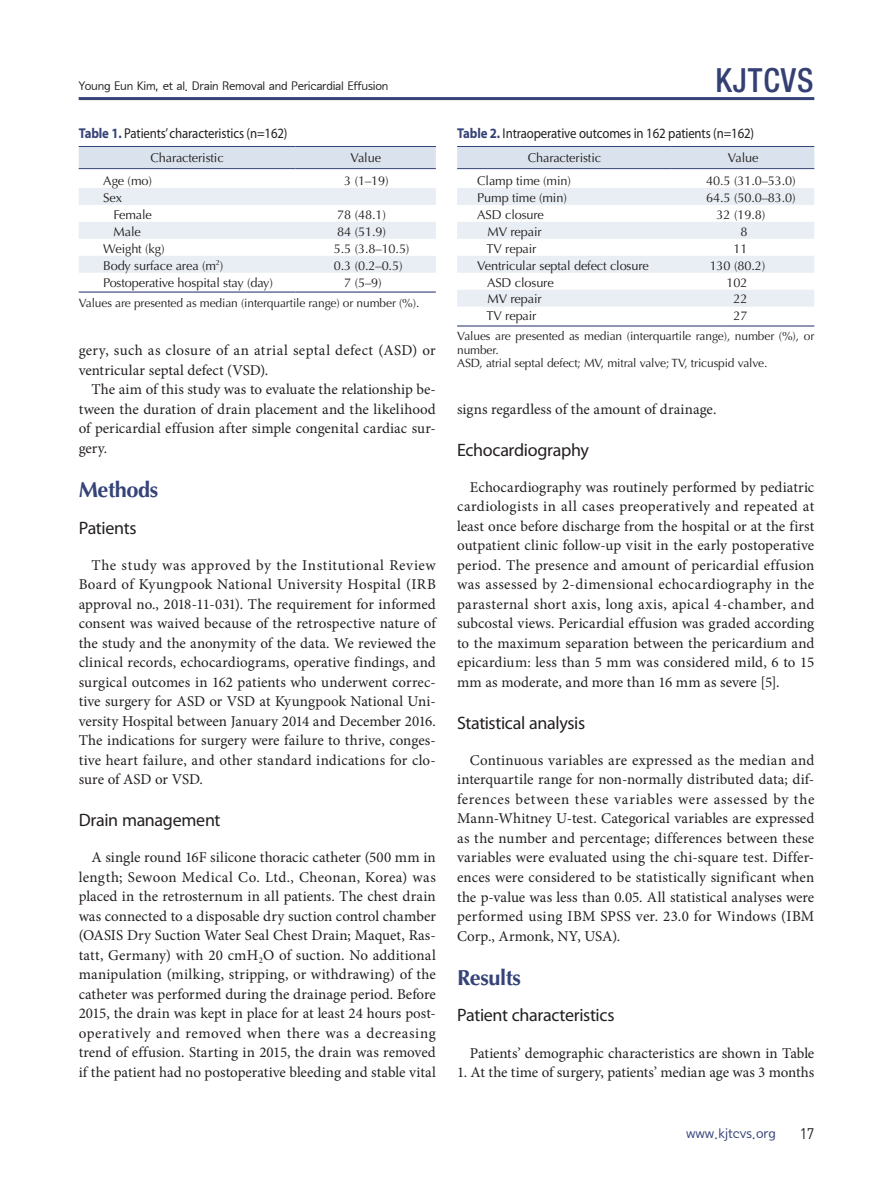
<style>
.page{position:relative;width:893px;height:1191px;background:#fff}
.page>*{position:absolute;margin:0;border:0;box-sizing:border-box;transform-origin:0 0}
.t1{font:500 condensed 33.3px "Helvetica Neue LT Std";letter-spacing:.03em;color:#344074;scale:.95 1}
.서론{font:700 21.75px "Optima LT Std";letter-spacing:-.02em;color:#364378}
._1__제목{font:18px "Myriad Pro";letter-spacing:-.02em;color:#231f20}
.본문{font:15px/19.5px "Minion Pro";letter-spacing:.005em;color:#231f20;text-align:justify}
.t2{font:15px "Dinreg";color:#231f20;scale:.95 1}
.표제목{font:14.25px "Myriad Pro";letter-spacing:-.01em;color:#231f20;scale:.9 1}
.t3{font:13.5px "Seoul Namsan M";color:#364378}
.표본문{font:12.75px "Optima LT Std";letter-spacing:-.01em;color:#231f20}
.표항목{font:12.75px "Optima LT Std";letter-spacing:-.01em;color:#231f20}
.표설명{font:12px/13.5px "Optima LT Std";letter-spacing:-.01em;color:#231f20}
.t4{font:12px "Seoul Namsan M";letter-spacing:-.02em;color:#231f20}
.s1{font-weight:700;color:#364378}
</style>
<div class="page">
<hr style="left:79px;top:97px;width:735px;height:3px;background:#364378">
<div style="left:79px;top:147px;width:357px;height:21px;background:#dae3ed"></div>
<svg style="left:79px;top:188px;width:357px;height:85px"></svg>
<hr style="left:79px;top:146px;width:217px;height:1px;background:#364378">
<hr style="left:296px;top:146px;width:140px;height:1px;background:#364378">
<hr style="left:79px;top:168px;width:217px;height:1px;background:#364378">
<hr style="left:296px;top:168px;width:140px;height:1px;background:#364378">
<hr style="left:79px;top:291px;width:217px;height:2px;background:#364378">
<hr style="left:296px;top:291px;width:140px;height:2px;background:#364378">
<div style="left:457px;top:147px;width:357px;height:21px;background:#dae3ed"></div>
<svg style="left:457px;top:188px;width:357px;height:119px"></svg>
<hr style="left:457px;top:146px;width:215px;height:1px;background:#364378">
<hr style="left:672px;top:146px;width:142px;height:1px;background:#364378">
<hr style="left:457px;top:168px;width:215px;height:1px;background:#364378">
<hr style="left:672px;top:168px;width:142px;height:1px;background:#364378">
<hr style="left:457px;top:325px;width:215px;height:1px;background:#364378">
<hr style="left:672px;top:325px;width:142px;height:1px;background:#364378">
<p class="t4" style="left:79px;top:79px;width:311px">Young Eun Kim, et al. Drain Removal and Pericardial Effusion</p>
<p class="표제목" style="left:79px;top:125px;width:234px"><span class="s1">Table 1.</span> Patients’ characteristics (n=162)</p>
<p class="표항목" style="left:150px;top:150px;width:75px">Characteristic</p>
<p class="표항목" style="left:350px;top:150px;width:32px">Value</p>
<p class="표본문" style="left:103px;top:173px;width:50px">Age (mo)</p>
<p class="표본문" style="left:344px;top:173px;width:46px">3 (1–19)</p>
<p class="표본문" style="left:103px;top:190px;width:20px">Sex</p>
<p class="표본문" style="left:114px;top:207px;width:40px">Female</p>
<p class="표본문" style="left:337px;top:207px;width:50px">78 (48.1)</p>
<p class="표본문" style="left:114px;top:224px;width:29px">Male</p>
<p class="표본문" style="left:337px;top:224px;width:50px">84 (51.9)</p>
<p class="표본문" style="left:103px;top:241px;width:63px">Weight (kg)</p>
<p class="표본문" style="left:334px;top:241px;width:77px">5.5 (3.8–10.5)</p>
<p class="표본문" style="left:103px;top:258px;width:122px">Body surface area (m<sup>2</sup>)</p>
<p class="표본문" style="left:334px;top:258px;width:70px">0.3 (0.2–0.5)</p>
<p class="표본문" style="left:103px;top:275px;width:171px">Postoperative hospital stay (day)</p>
<p class="표본문" style="left:344px;top:275px;width:39px">7 (5–9)</p>
<p class="표설명" style="left:79px;top:296px;width:342px">Values are presented as median (interquartile range) or number (%).</p>
<p class="본문" style="left:79px;top:341px;width:359px">gery, such as closure of an atrial septal defect (ASD) or ventricular septal defect (VSD).</p>
<p class="본문" style="left:79px;top:380px;width:359px;text-indent:13px">The aim of this study was to evaluate the relationship be&shy;tween the duration of drain placement and the likelihood of pericardial effusion after simple congenital cardiac sur&shy;gery.</p>
<p class="서론" style="left:79px;top:477px;width:81px">Methods</p>
<p class="_1__제목" style="left:79px;top:516px;width:59px">Patients</p>
<p class="본문" style="left:79px;top:555px;width:359px;text-indent:13px">The study was approved by the Institutional Review Board of Kyungpook National University Hospital (IRB approval no., 2018-11-031). The requirement for informed consent was waived because of the retrospective nature of the study and the anonymity of the data. We reviewed the clinical records, echocardiograms, operative findings, and surgical outcomes in 162 patients who underwent correc&shy;tive surgery for ASD or VSD at Kyungpook National Uni&shy;versity Hospital between January 2014 and December 2016.<br>The indications for surgery were failure to thrive, conges&shy;tive heart failure, and other standard indications for clo&shy;sure of ASD or VSD.</p>
<p class="_1__제목" style="left:79px;top:809px;width:143px">Drain management</p>
<p class="본문" style="left:79px;top:848px;width:359px;text-indent:13px">A single round 16F silicone thoracic catheter (500 mm in length; Sewoon Medical Co. Ltd., Cheonan, Korea) was placed in the retrosternum in all patients. The chest drain was connected to a disposable dry suction control chamber (OASIS Dry Suction Water Seal Chest Drain; Maquet, Ras&shy;tatt, Germany) with 20 cmH<sub>2</sub>O of suction. No additional manipulation (milking, stripping, or withdrawing) of the catheter was performed during the drainage period. Before 2015, the drain was kept in place for at least 24 hours post&shy;operatively and removed when there was a decreasing trend of effusion. Starting in 2015, the drain was removed if the patient had no postoperative bleeding and stable vital</p>
<h1 class="t1" style="left:716px;top:60px;width:105px">KJTCVS</h1>
<p class="표제목" style="left:457px;top:125px;width:332px"><span class="s1">Table 2.</span> Intraoperative outcomes in 162 patients (n=162)</p>
<p class="표항목" style="left:528px;top:150px;width:75px">Characteristic</p>
<p class="표항목" style="left:728px;top:150px;width:32px">Value</p>
<p class="표본문" style="left:477px;top:173px;width:95px">Clamp time (min)</p>
<p class="표본문" style="left:706px;top:173px;width:91px">40.5 (31.0–53.0)</p>
<p class="표본문" style="left:477px;top:190px;width:91px">Pump time (min)</p>
<p class="표본문" style="left:706px;top:190px;width:91px">64.5 (50.0–83.0)</p>
<p class="표본문" style="left:477px;top:207px;width:68px">ASD closure</p>
<p class="표본문" style="left:717px;top:207px;width:50px">32 (19.8)</p>
<p class="표본문" style="left:487px;top:224px;width:56px">MV repair</p>
<p class="표본문" style="left:740px;top:224px;width:9px">8</p>
<p class="표본문" style="left:487px;top:241px;width:51px">TV repair</p>
<p class="표본문" style="left:733px;top:241px;width:16px">11</p>
<p class="표본문" style="left:477px;top:258px;width:173px">Ventricular septal defect closure</p>
<p class="표본문" style="left:710px;top:258px;width:57px">130 (80.2)</p>
<p class="표본문" style="left:487px;top:275px;width:68px">ASD closure</p>
<p class="표본문" style="left:726px;top:275px;width:23px">102</p>
<p class="표본문" style="left:487px;top:292px;width:56px">MV repair</p>
<p class="표본문" style="left:733px;top:292px;width:16px">22</p>
<p class="표본문" style="left:487px;top:309px;width:51px">TV repair</p>
<p class="표본문" style="left:733px;top:309px;width:16px">27</p>
<p class="표설명" style="left:457px;top:330px;width:359px">Values are presented as median (interquartile range), number (%), or number.</p>
<p class="표설명" style="left:457px;top:357px;width:312px">ASD, atrial septal defect; MV, mitral valve; TV, tricuspid valve.</p>
<p class="본문" style="left:457px;top:399px;width:261px">signs regardless of the amount of drainage.</p>
<p class="_1__제목" style="left:457px;top:438px;width:133px">Echocardiography</p>
<p class="본문" style="left:457px;top:477px;width:359px;text-indent:13px">Echocardiography was routinely performed by pediatric cardiologists in all cases preoperatively and repeated at least once before discharge from the hospital or at the first outpatient clinic follow-up visit in the early postoperative period. The presence and amount of pericardial effusion was assessed by 2-dimensional echocardiography in the parasternal short axis, long axis, apical 4-chamber, and subcostal views. Pericardial effusion was graded according to the maximum separation between the pericardium and epicardium: less than 5 mm was considered mild, 6 to 15 mm as moderate, and more than 16 mm as severe [5].</p>
<p class="_1__제목" style="left:457px;top:711px;width:130px">Statistical analysis</p>
<p class="본문" style="left:457px;top:750px;width:359px;text-indent:13px">Continuous variables are expressed as the median and interquartile range for non-normally distributed data; dif&shy;ferences between these variables were assessed by the Mann-Whitney U-test. Categorical variables are expressed as the number and percentage; differences between these variables were evaluated using the chi-square test. Differ&shy;ences were considered to be statistically significant when the p-value was less than 0.05. All statistical analyses were performed using IBM SPSS ver. 23.0 for Windows (IBM Corp., Armonk, NY, USA).</p>
<p class="서론" style="left:457px;top:965px;width:65px">Results</p>
<p class="_1__제목" style="left:457px;top:1004px;width:159px">Patient characteristics</p>
<p class="본문" style="left:470px;top:1043px;width:346px">Patients’ demographic characteristics are shown in Table</p>
<p class="본문" style="left:457px;top:1062px;width:359px">1. At the time of surgery, patients’ median age was 3 months</p>
<p class="t3" style="left:686px;top:1126px;width:91px">www.kjtcvs.org</p>
<p class="t2" style="left:800px;top:1124px;width:17px">17</p>
</div>
